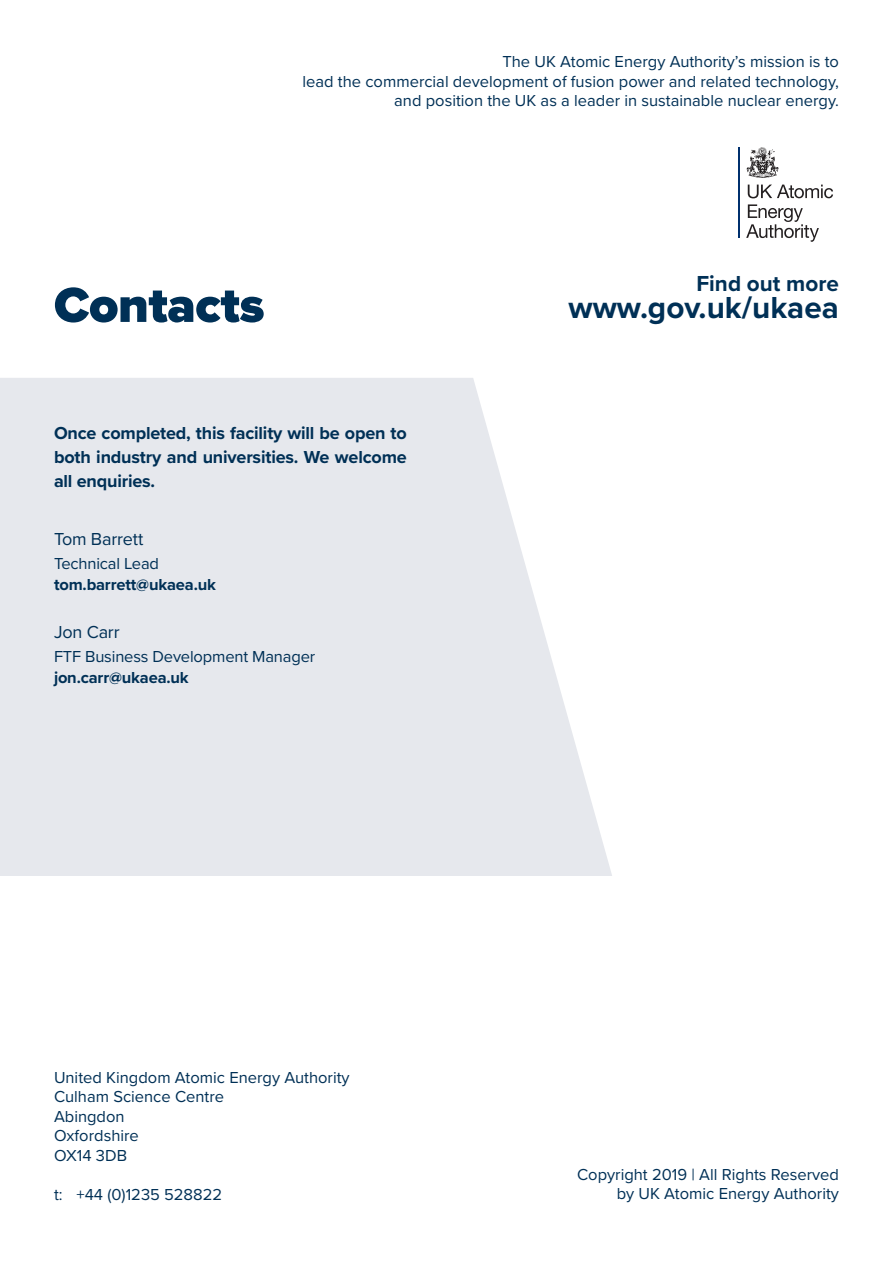
<style>
.page{position:relative;width:893px;height:1263px;background:#fff}
.page>*{position:absolute;margin:0;border:0;box-sizing:border-box;transform-origin:0 0}
.t1{font:900 51px "Proxima Nova";letter-spacing:-.01em;color:#003056}
.t2{font:700 31.5px "Proxima Nova";color:#003056}
.t3{font:700 22.5px "Proxima Nova";color:#003056}
.t4{font:700 18px/24px "Proxima Nova";letter-spacing:-.01em;color:#003056;text-align:justify}
.t5{font:18px "Proxima Nova";letter-spacing:-.01em;color:#003056}
.t6{font:16.5px "Proxima Nova";color:#003056}
.t7{font:700 16.5px "Proxima Nova";letter-spacing:-.01em;color:#003056}
</style>
<div class="page">
<svg style="left:0;top:378px;width:612px;height:498px;background:#e8eaee"></svg>
<hr style="left:738px;top:147px;width:2px;height:91px;background:#00306d">
<svg style="left:748px;top:185px;width:85px;height:13px"></svg>
<svg style="left:746px;top:204px;width:73px;height:38px"></svg>
<svg style="left:746px;top:147px;width:33px;height:31px"></svg>
<p class="t6" style="left:502px;top:49px;width:338px">The UK Atomic Energy Authority’s mission is to</p>
<p class="t6" style="left:302px;top:69px;width:538px">lead the commercial development of fusion power and related technology,</p>
<p class="t6" style="left:394px;top:88px;width:446px">and position the UK as a leader in sustainable nuclear energy.</p>
<p class="t1" style="left:54px;top:267px;width:212px">Contacts</p>
<p class="t3" style="left:696px;top:266px;width:144px">Find out more</p>
<p class="t2" style="left:568px;top:284px;width:272px">www.gov.uk/ukaea</p>
<p class="t4" style="left:54px;top:421px;width:354px">Once completed, this facility will be open to both industry and universities. We welcome all enquiries.</p>
<p class="t5" style="left:54px;top:525px;width:91px">Tom Barrett</p>
<p class="t6" style="left:54px;top:551px;width:107px">Technical Lead</p>
<p class="t7" style="left:54px;top:572px;width:163px">tom.barrett@ukaea.uk</p>
<p class="t5" style="left:54px;top:618px;width:67px">Jon Carr</p>
<p class="t6" style="left:54px;top:644px;width:263px">FTF Business Development Manager</p>
<p class="t7" style="left:54px;top:665px;width:136px">jon.carr@ukaea.uk</p>
<p class="t6" style="left:54px;top:1065px;width:297px">United Kingdom Atomic Energy Authority</p>
<p class="t6" style="left:54px;top:1084px;width:172px">Culham Science Centre</p>
<p class="t6" style="left:54px;top:1104px;width:72px">Abingdon</p>
<p class="t6" style="left:54px;top:1123px;width:86px">Oxfordshire</p>
<p class="t6" style="left:54px;top:1143px;width:75px">OX14 3DB</p>
<p class="t6" style="left:54px;top:1182px;width:170px">t: +44 (0)1235 528822</p>
<p class="t6" style="left:577px;top:1162px;width:263px">Copyright 2019 | All Rights Reserved</p>
<p class="t6" style="left:617px;top:1182px;width:224px">by UK Atomic Energy Authority</p>
</div>
